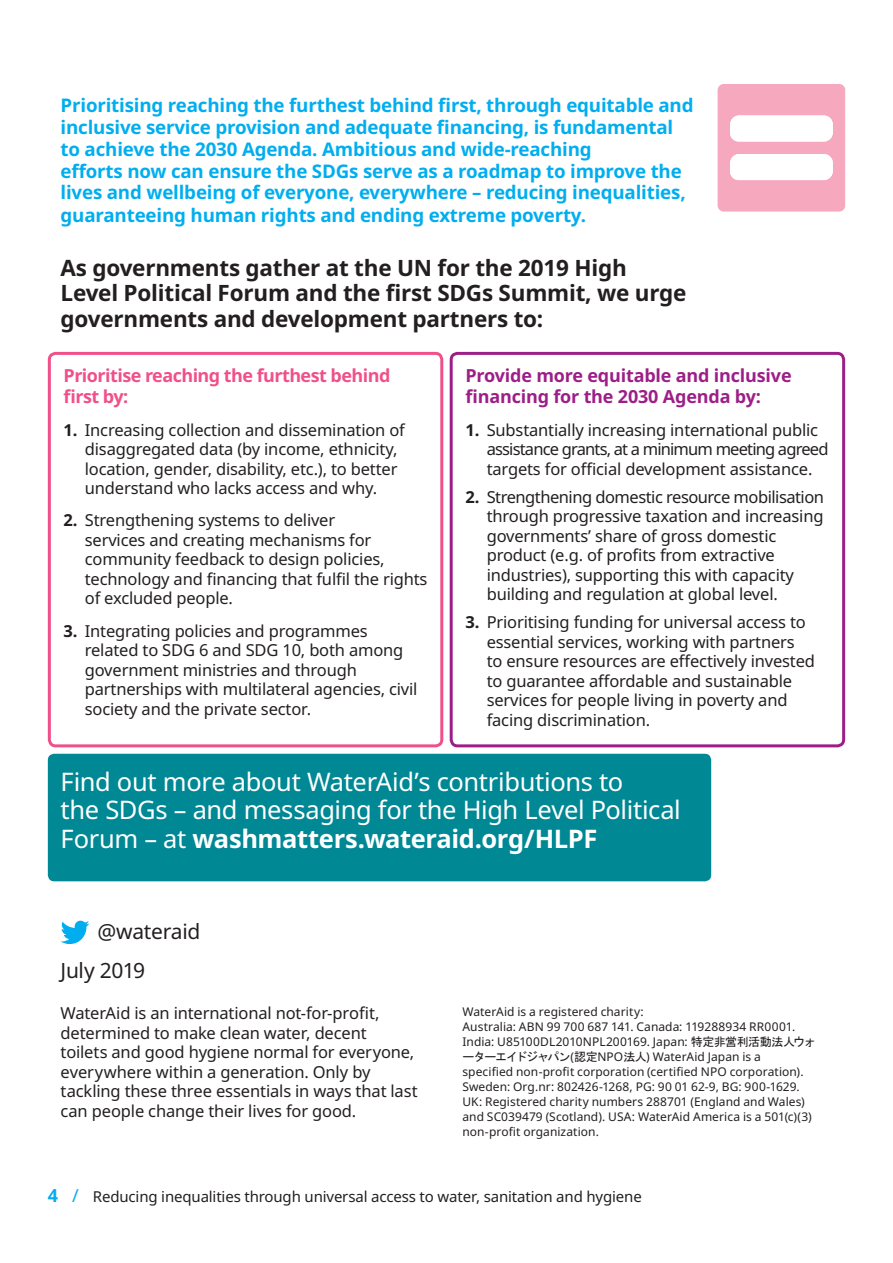
<style>
.page{position:relative;width:893px;height:1263px;background:#fff}
.page>*{position:absolute;margin:0;border:0;box-sizing:border-box;transform-origin:0 0}
.t1{font:25.5px/28.5px "Noto Sans";letter-spacing:-.015em;color:#fff}
.t2{font:700 22.5px/25.5px "Noto Sans";letter-spacing:-.01em;color:#231f20}
.Body_Copy_11_13{font:21px "Noto Sans";letter-spacing:-.015em;color:#231f20}
.t3{font:700 18.75px/21.9px "Noto Sans";letter-spacing:-.01em;color:#00aeef}
.t4{font:700 18px/21px "Noto Sans";letter-spacing:-.01em;color:#9d1e87}
.t5{font:700 18px/21px "Noto Sans";letter-spacing:-.03em;color:#f05089}
.Bulleted_Text_11_13{font:16.5px/19.5px "Noto Sans";letter-spacing:-.01em;color:#231f20}
.Body_Copy_11_13-2{font:16.5px/19.5px "Noto Sans";letter-spacing:-.01em;color:#231f20}
.Page_folio_12_14{font:15px "Noto Sans";letter-spacing:-.01em;color:#231f20}
.t6{font:12px/15px "Noto Sans";letter-spacing:.005em;color:#231f20}
.s1{font-weight:700}
.s2{font-family:"MS Gothic"}
.s3{font-weight:700;font-size:18px;color:#00aeef}
.s4{font-size:18px;color:#00aeef}
</style>
<div class="page">
<div style="left:48px;top:352px;width:395px;height:395px;border:3px solid #f05089;border-radius:6px"></div>
<div style="left:450px;top:352px;width:395px;height:395px;border:3px solid #9d1e87;border-radius:6px"></div>
<div style="left:48px;top:754px;width:663px;height:127px;background:#008895;border-radius:6px"></div>
<svg style="left:61px;top:921px;width:28px;height:23px"></svg>
<svg style="left:718px;top:84px;width:127px;height:128px"></svg>
<p class="t3" style="left:61px;top:95px;width:634px">Prioritising reaching the furthest behind first, through equitable and inclusive service provision and adequate financing, is fundamental to achieve the 2030 Agenda. Ambitious and wide-reaching<br>efforts now can ensure the SDGs serve as a roadmap to improve the lives and wellbeing of everyone, everywhere – reducing inequalities, guaranteeing human rights and ending extreme poverty.</p>
<p class="t2" style="left:61px;top:255px;width:627px">As governments gather at the UN for the 2019 High<br>Level Political Forum and the first SDGs Summit, we urge governments and development partners to:</p>
<p class="t5" style="left:64px;top:366px;width:328px">Prioritise reaching the furthest behind first by:</p>
<p class="Bulleted_Text_11_13" style="left:85px;top:420px;width:322px;text-indent:-21px"><span class="s1">1.</span> Increasing collection and dissemination of disaggregated data (by income, ethnicity, location, gender, disability, etc.), to better understand who lacks access and why.</p>
<p class="Bulleted_Text_11_13" style="left:85px;top:511px;width:344px;text-indent:-21px"><span class="s1">2.</span> Strengthening systems to deliver<br>services and creating mechanisms for community feedback to design policies, technology and financing that fulfil the rights of excluded people.</p>
<p class="Bulleted_Text_11_13" style="left:85px;top:621px;width:334px;text-indent:-21px"><span class="s1">3.</span> Integrating policies and programmes related to SDG 6 and SDG 10, both among government ministries and through partnerships with multilateral agencies, civil society and the private sector.</p>
<p class="t4" style="left:465px;top:366px;width:328px">Provide more equitable and inclusive financing for the 2030 Agenda by:</p>
<p class="Bulleted_Text_11_13" style="left:487px;top:420px;width:343px;text-indent:-21px"><span class="s1">1.</span> Substantially increasing international public assistance grants, at a minimum meeting agreed targets for official development assistance.</p>
<p class="Bulleted_Text_11_13" style="left:487px;top:487px;width:339px;text-indent:-21px"><span class="s1">2.</span> Strengthening domestic resource mobilisation through progressive taxation and increasing governments’ share of gross domestic product (e.g. of profits from extractive industries), supporting this with capacity building and regulation at global level.</p>
<p class="Bulleted_Text_11_13" style="left:487px;top:613px;width:330px;text-indent:-21px"><span class="s1">3.</span> Prioritising funding for universal access to essential services, working with partners<br>to ensure resources are effectively invested to guarantee affordable and sustainable services for people living in poverty and facing discrimination.</p>
<p class="t1" style="left:61px;top:768px;width:622px">Find out more about WaterAid’s contributions to<br>the SDGs – and messaging for the High Level Political<br>Forum – at <span class="s1">washmatters.wateraid.org/HLPF</span></p>
<p class="Body_Copy_11_13" style="left:97px;top:916px;width:105px">@wateraid</p>
<p class="Body_Copy_11_13" style="left:61px;top:956px;width:86px">July 2019</p>
<p class="Body_Copy_11_13-2" style="left:61px;top:1004px;width:359px">WaterAid is an international not-for-profit, determined to make clean water, decent toilets and good hygiene normal for everyone, everywhere within a generation. Only by tackling these three essentials in ways that last can people change their lives for good.</p>
<p class="t6" style="left:462px;top:1005px;width:183px">WaterAid is a registered charity:</p>
<p class="t6" style="left:462px;top:1020px;width:355px">Australia: ABN 99 700 687 141. Canada: 119288934 RR0001.<br>India: U85100DL2010NPL200169. Japan: <span class="s2">特定非営利活動法人ウォーターエイドジャパン</span>(<span class="s2">認定</span>NPO<span class="s2">法人</span>) WaterAid Japan is a<br>specified non-profit corporation (certified NPO corporation).<br>Sweden: Org.nr: 802426-1268, PG: 90 01 62-9, BG: 900-1629.<br>UK: Registered charity numbers 288701 (England and Wales) and SC039479 (Scotland). USA: WaterAid America is a 501(c)(3) non-profit organization.</p>
<p class="Page_folio_12_14" style="left:48px;top:1186px;width:595px"><span class="s3">4</span> <span class="s4">/</span> Reducing inequalities through universal access to water, sanitation and hygiene</p>
</div>
